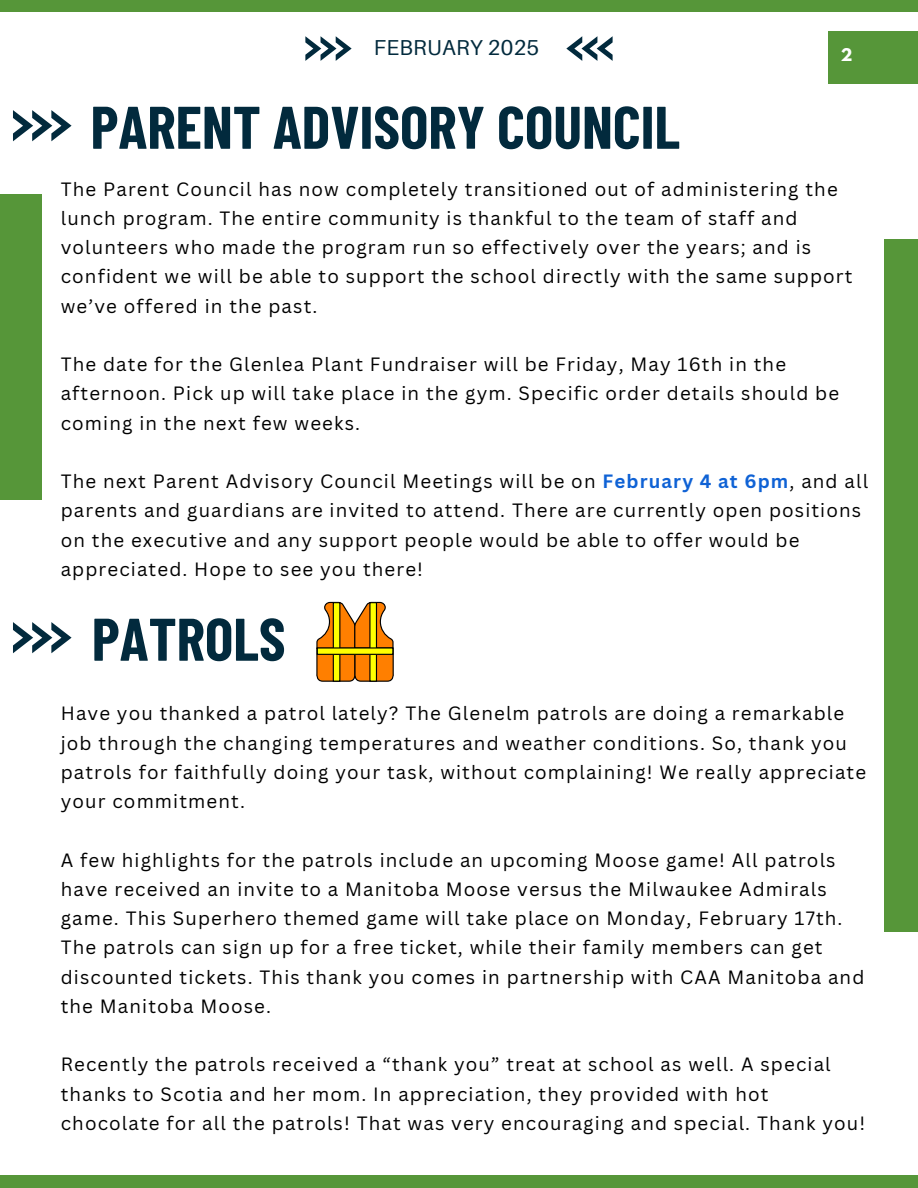
<style>
.page{position:relative;width:918px;height:1188px;background:#fff}
.page>*{position:absolute;margin:0;border:0;box-sizing:border-box;transform-origin:0 0}
.t1{font:700 60px "Barlow Condensed";color:#022a3d}
.t2{font:21.6px "Aileron";letter-spacing:.015em;color:#022a3d}
.t3{font:18.75px/29.2px "Canva Sans";letter-spacing:.06em;color:#000}
.t4{font:700 15.45px "League Spartan";color:#fff}
.s1{font-weight:700;color:#0f62d5}
</style>
<div class="page">
<div style="left:0;top:195px;width:42px;height:305px;background:#569639"></div>
<svg style="left:13px;top:110px;width:58px;height:31px"></svg>
<svg style="left:305px;top:36px;width:46px;height:25px"></svg>
<svg style="left:567px;top:36px;width:45px;height:25px"></svg>
<div style="left:0;top:0;width:918px;height:12px;background:#569639"></div>
<div style="left:0;top:1175px;width:918px;height:13px;background:#569639"></div>
<div style="left:828px;top:32px;width:90px;height:52px;background:#569639"></div>
<div style="left:884px;top:239px;width:34px;height:693px;background:#569639"></div>
<svg style="left:13px;top:622px;width:58px;height:31px"></svg>
<svg style="left:316px;top:602px;width:78px;height:80px"></svg>
<div style="left:370px;top:603px;width:6px;height:78px;background:#ff0"></div>
<div style="left:369px;top:602px;width:8px;height:80px;border:1px solid #000"></div>
<div style="left:333px;top:603px;width:7px;height:78px;background:#ff0"></div>
<div style="left:333px;top:602px;width:7px;height:80px;border:1px solid #000"></div>
<div style="left:317px;top:648px;width:76px;height:6px;background:#ff0"></div>
<div style="left:317px;top:647px;width:76px;height:8px;border:1px solid #000"></div>
<p class="t2" style="left:374px;top:34px;width:167px">FEBRUARY 2025</p>
<p class="t1" style="left:91px;top:89px;width:591px">PARENT ADVISORY COUNCIL</p>
<p class="t4" style="left:841px;top:47px;width:13px">2</p>
<h2 class="t3" style="left:61px;top:174px;width:793px">The Parent Council has now completely transitioned out of administering the lunch program. The entire community is thankful to the team of staff and volunteers who made the program run so effectively over the years; and is confident we will be able to support the school directly with the same support we’ve offered in the past.</h2>
<p class="t3" style="left:61px;top:349px;width:780px">The date for the Glenlea Plant Fundraiser will be Friday, May 16th in the afternoon. Pick up will take place in the gym. Specific order details should be coming in the next few weeks.</p>
<h1 class="t3" style="left:61px;top:466px;width:809px">The next Parent Advisory Council Meetings will be on <span class="s1">February 4 at 6pm</span>, and all parents and guardians are invited to attend. There are currently open positions on the executive and any support people would be able to offer would be appreciated. Hope to see you there!</h1>
<p class="t1" style="left:92px;top:601px;width:195px">PATROLS</p>
<p class="t3" style="left:61px;top:698px;width:807px">Have you thanked a patrol lately? The Glenelm patrols are doing a remarkable job through the changing temperatures and weather conditions. So, thank you patrols for faithfully doing your task, without complaining! We really appreciate your commitment.</p>
<p class="t3" style="left:61px;top:845px;width:805px">A few highlights for the patrols include an upcoming Moose game! All patrols have received an invite to a Manitoba Moose versus the Milwaukee Admirals game. This Superhero themed game will take place on Monday, February 17th.<br>The patrols can sign up for a free ticket, while their family members can get discounted tickets. This thank you comes in partnership with CAA Manitoba and the Manitoba Moose.</p>
<h1 class="t3" style="left:61px;top:1049px;width:806px">Recently the patrols received a “thank you” treat at school as well. A special thanks to Scotia and her mom. In appreciation, they provided with hot chocolate for all the patrols! That was very encouraging and special. Thank you!</h1>
</div>
